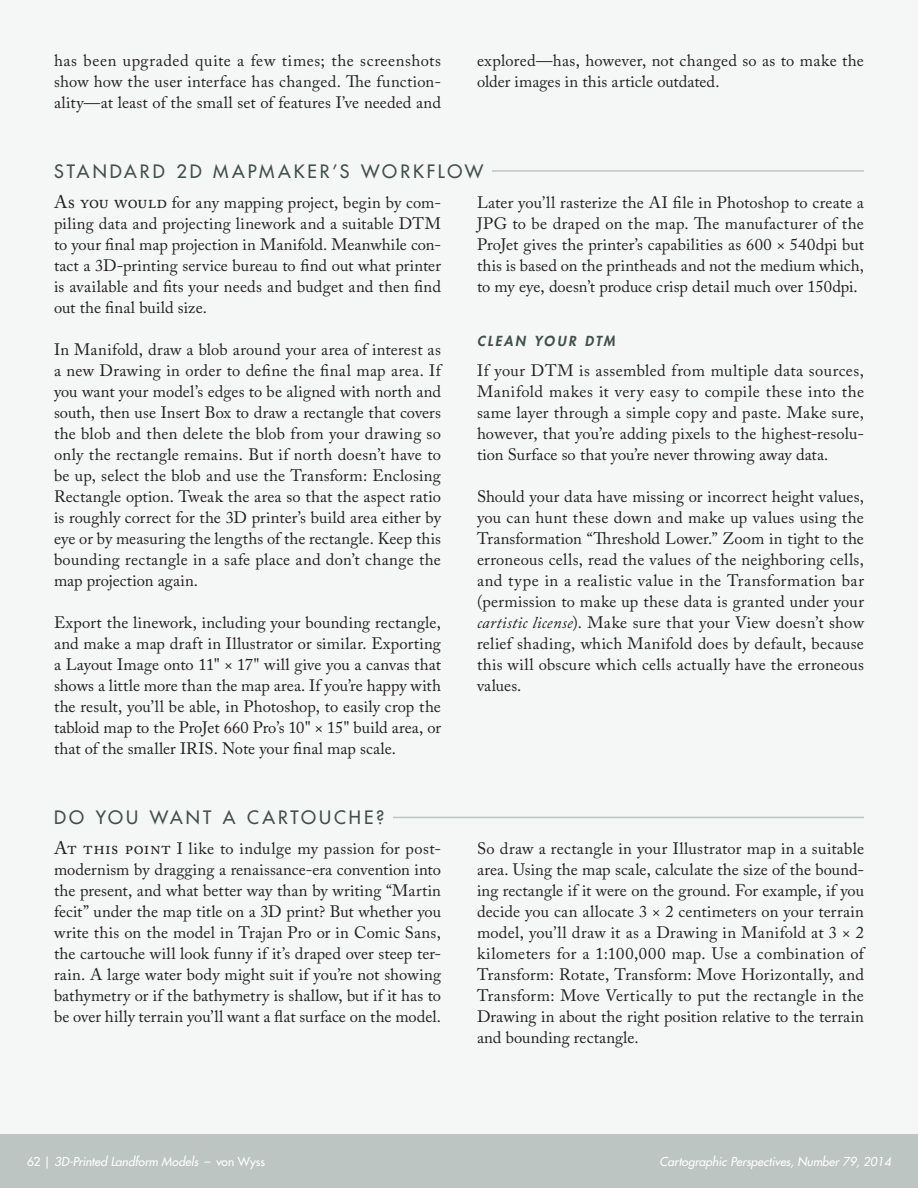
<style>
.page{position:relative;width:918px;height:1188px;background:#fff}
.page>*{position:absolute;margin:0;border:0;box-sizing:border-box;transform-origin:0 0}
.Greater_Header{font:500 18px "Futura Std";letter-spacing:.165em;color:#42504a}
.Main_Body_Text{font:16.5px/21px "Adobe Caslon Pro";letter-spacing:.005em;color:#231f20;text-align:justify}
.Lesser_Header{font:italic 800 13.5px "Futura Std";letter-spacing:.16em;color:#42504a}
.t1{font:italic 500 12px "Futura Std";color:#fff}
.s1{font-size:18px}
.s2{font-style:italic}
.s3{font-style:normal}
</style>
<div class="page">
<div style="left:0;top:1134px;width:918px;height:54px;background:#bdc5c2"></div>
<div style="left:0;top:0;width:918px;height:1134px;background:#f5f6f6"></div>
<hr style="left:54px;top:170px;width:810px;height:2px;background:#bdc5c2">
<hr style="left:54px;top:169px;width:438px;height:3px;background:#f5f6f6">
<hr style="left:54px;top:817px;width:810px;height:1px;background:#bdc5c2">
<hr style="left:54px;top:816px;width:339px;height:3px;background:#f5f6f6">
<p class="Main_Body_Text" style="left:54px;top:50px;width:389px">has been upgraded quite a few times; the screenshots show how the user interface has changed. The function&shy;ality—at least of the small set of features I’ve needed and</p>
<p class="Main_Body_Text" style="left:477px;top:50px;width:388px">explored—has, however, not changed so as to make the older images in this article outdated.</p>
<p class="Greater_Header" style="left:54px;top:160px;width:431px">STANDARD 2D MAPMAKER’S WORKFLOW</p>
<p class="Main_Body_Text" style="left:54px;top:192px;width:389px"><span class="s1">As you would</span> for any mapping project, begin by com&shy;piling data and projecting linework and a suitable DTM to your final map projection in Manifold. Meanwhile con&shy;tact a 3D-printing service bureau to find out what printer is available and fits your needs and budget and then find out the final build size.</p>
<p class="Main_Body_Text" style="left:54px;top:339px;width:390px;text-align:left">In Manifold, draw a blob around your area of interest as a new Drawing in order to define the final map area. If you want your model’s edges to be aligned with north and south, then use Insert Box to draw a rectangle that covers the blob and then delete the blob from your drawing so only the rectangle remains. But if north doesn’t have to be up, select the blob and use the Transform: Enclosing Rectangle option. Tweak the area so that the aspect ratio is roughly correct for the 3D printer’s build area either by eye or by measuring the lengths of the rectangle. Keep this bounding rectangle in a safe place and don’t change the map projection again.</p>
<p class="Main_Body_Text" style="left:54px;top:612px;width:389px">Export the linework, including your bounding rectangle, and make a map draft in Illustrator or similar. Exporting a Layout Image onto 11" × 17" will give you a canvas that shows a little more than the map area. If you’re happy with the result, you’ll be able, in Photoshop, to easily crop the tabloid map to the ProJet 660 Pro’s 10" × 15" build area, or that of the smaller IRIS. Note your final map scale.</p>
<p class="Main_Body_Text" style="left:477px;top:192px;width:389px">Later you’ll rasterize the AI file in Photoshop to create a JPG to be draped on the map. The manufacturer of the ProJet gives the printer’s capabilities as 600 × 540dpi but this is based on the printheads and not the medium which, to my eye, doesn’t produce crisp detail much over 150dpi.</p>
<p class="Lesser_Header" style="left:477px;top:332px;width:139px">CLEAN YOUR DTM</p>
<p class="Main_Body_Text" style="left:477px;top:360px;width:389px">If your DTM is assembled from multiple data sources, Manifold makes it very easy to compile these into the same layer through a simple copy and paste. Make sure, however, that you’re adding pixels to the highest-resolu&shy;tion Surface so that you’re never throwing away data.</p>
<p class="Main_Body_Text" style="left:477px;top:486px;width:389px">Should your data have missing or incorrect height values, you can hunt these down and make up values using the Transformation “Threshold Lower.” Zoom in tight to the erroneous cells, read the values of the neighboring cells, and type in a realistic value in the Transformation bar (permission to make up these data is granted under your <span class="s2">cartistic license</span>). Make sure that your View doesn’t show relief shading, which Manifold does by default, because this will obscure which cells actually have the erroneous values.</p>
<p class="Greater_Header" style="left:54px;top:806px;width:332px">DO YOU WANT A CARTOUCHE?</p>
<p class="Main_Body_Text" style="left:54px;top:838px;width:389px"><span class="s1">At this point</span> I like to indulge my passion for post&shy;modernism by dragging a renaissance-era convention into the present, and what better way than by writing “Martin fecit” under the map title on a 3D print? But whether you write this on the model in Trajan Pro or in Comic Sans, the cartouche will look funny if it’s draped over steep ter&shy;rain. A large water body might suit if you’re not showing bathymetry or if the bathymetry is shallow, but if it has to be over hilly terrain you’ll want a flat surface on the model.</p>
<p class="Main_Body_Text" style="left:477px;top:838px;width:391px;text-align:left">So draw a rectangle in your Illustrator map in a suitable area. Using the map scale, calculate the size of the bound&shy;ing rectangle if it were on the ground. For example, if you decide you can allocate 3 × 2 centimeters on your terrain model, you’ll draw it as a Drawing in Manifold at 3 × 2 kilometers for a 1:100,000 map. Use a combination of Transform: Rotate, Transform: Move Horizontally, and Transform: Move Vertically to put the rectangle in the Drawing in about the right position relative to the terrain and bounding rectangle.</p>
<p class="t1" style="left:27px;top:1154px;width:240px"><span class="s3">62 |</span> 3D-Printed Landform Models <span class="s3">– von Wyss</span></p>
<p class="t1" style="left:660px;top:1154px;width:233px">Cartographic Perspectives, Number 79, 2014</p>
</div>
